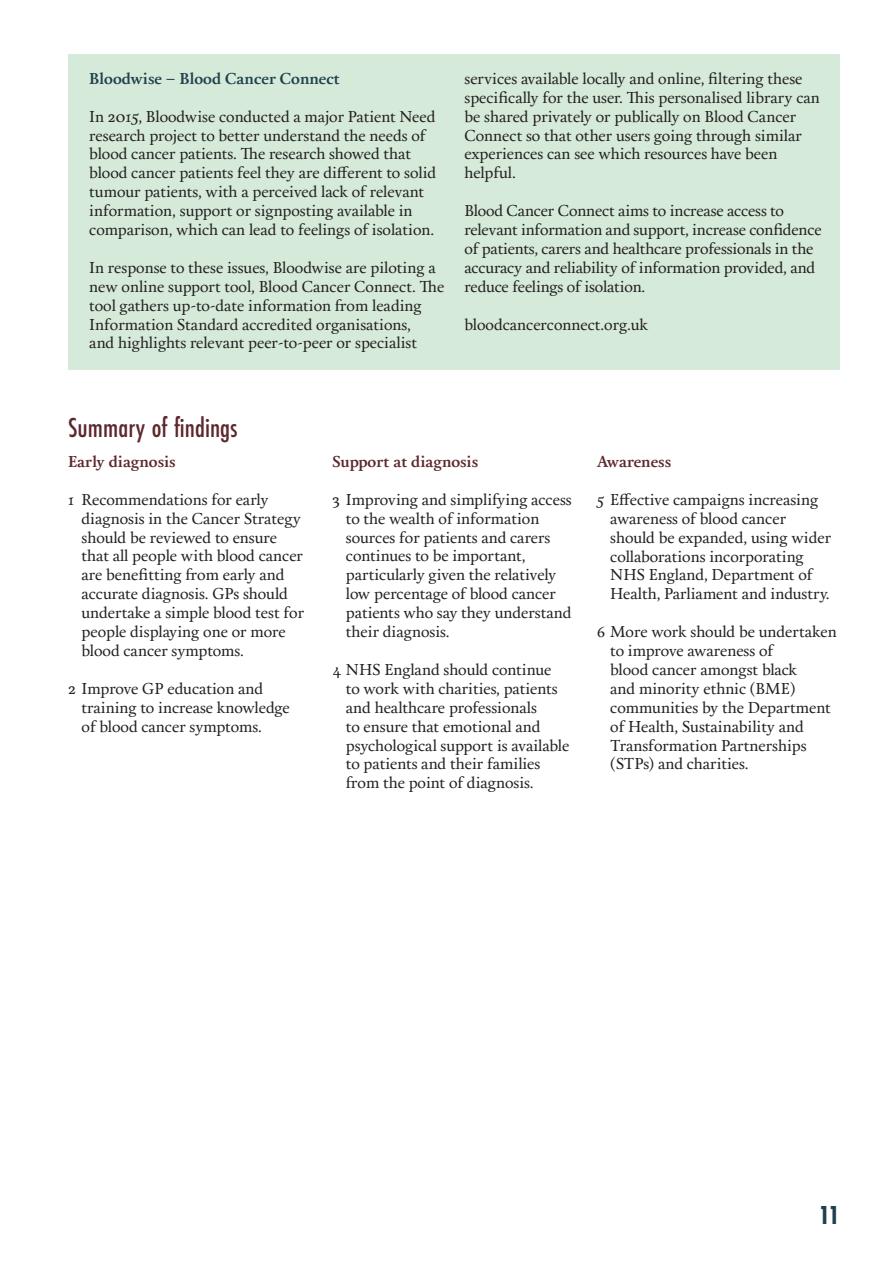
<style>
.page{position:relative;width:893px;height:1263px;background:#fff}
.page>*{position:absolute;margin:0;border:0;box-sizing:border-box;transform-origin:0 0}
.t1{font:500 28.5px "Futura PT Cond";color:#5d282d}
.t2{font:700 27px "Futura PT Cond";color:#20404f}
.t3{font:15.75px/18.9px "Calendas Plus";color:#231f20}
.t4{font:700 15.75px "Calendas Plus";color:#5d282d}
.t5{font:700 15.75px "Calendas Plus";color:#20404f}
</style>
<div class="page">
<div style="left:68px;top:54px;width:772px;height:316px;background:#d5ead9"></div>
<p class="t5" style="left:89px;top:67px;width:252px">Bloodwise – Blood Cancer Connect</p>
<p class="t3" style="left:89px;top:106px;width:348px">In 2015, Bloodwise conducted a major Patient Need research project to better understand the needs of blood cancer patients. The research showed that blood cancer patients feel they are different to solid tumour patients, with a perceived lack of relevant information, support or signposting available in comparison, which can lead to feelings of isolation.</p>
<p class="t3" style="left:89px;top:257px;width:356px">In response to these issues, Bloodwise are piloting a new online support tool, Blood Cancer Connect. The tool gathers up-to-date information from leading Information Standard accredited organisations,<br>and highlights relevant peer-to-peer or specialist</p>
<p class="t3" style="left:464px;top:68px;width:357px">services available locally and online, filtering these specifically for the user. This personalised library can be shared privately or publically on Blood Cancer Connect so that other users going through similar experiences can see which resources have been helpful.</p>
<p class="t3" style="left:464px;top:200px;width:359px">Blood Cancer Connect aims to increase access to relevant information and support, increase confidence of patients, carers and healthcare professionals in the accuracy and reliability of information provided, and reduce feelings of isolation.</p>
<p class="t3" style="left:464px;top:314px;width:185px">bloodcancerconnect.org.uk</p>
<h1 class="t1" style="left:68px;top:411px;width:171px">Summary of findings</h1>
<p class="t4" style="left:68px;top:450px;width:109px">Early diagnosis</p>
<p class="t3" style="left:82px;top:489px;width:224px;text-indent:-13px">1 Recommendations for early diagnosis in the Cancer Strategy should be reviewed to ensure that all people with blood cancer are benefitting from early and accurate diagnosis. GPs should undertake a simple blood test for people displaying one or more blood cancer symptoms.</p>
<p class="t3" style="left:82px;top:678px;width:210px;text-indent:-13px">2 Improve GP education and training to increase knowledge of blood cancer symptoms.</p>
<p class="t4" style="left:332px;top:450px;width:147px">Support at diagnosis</p>
<p class="t3" style="left:346px;top:489px;width:227px;text-indent:-13px">3 Improving and simplifying access to the wealth of information sources for patients and carers continues to be important, particularly given the relatively low percentage of blood cancer patients who say they understand their diagnosis.</p>
<p class="t3" style="left:346px;top:659px;width:225px;text-indent:-13px">4 NHS England should continue to work with charities, patients and healthcare professionals<br>to ensure that emotional and psychological support is available to patients and their families from the point of diagnosis.</p>
<p class="t4" style="left:597px;top:450px;width:76px">Awareness</p>
<p class="t3" style="left:610px;top:489px;width:222px;text-indent:-13px">5 Effective campaigns increasing awareness of blood cancer should be expanded, using wider collaborations incorporating<br>NHS England, Department of<br>Health, Parliament and industry.</p>
<p class="t3" style="left:610px;top:621px;width:228px;text-indent:-13px">6 More work should be undertaken to improve awareness of<br>blood cancer amongst black<br>and minority ethnic (BME) communities by the Department of Health, Sustainability and<br>Transformation Partnerships (STPs) and charities.</p>
<h2 class="t2" style="left:818px;top:1199px;width:23px">11</h2>
</div>
